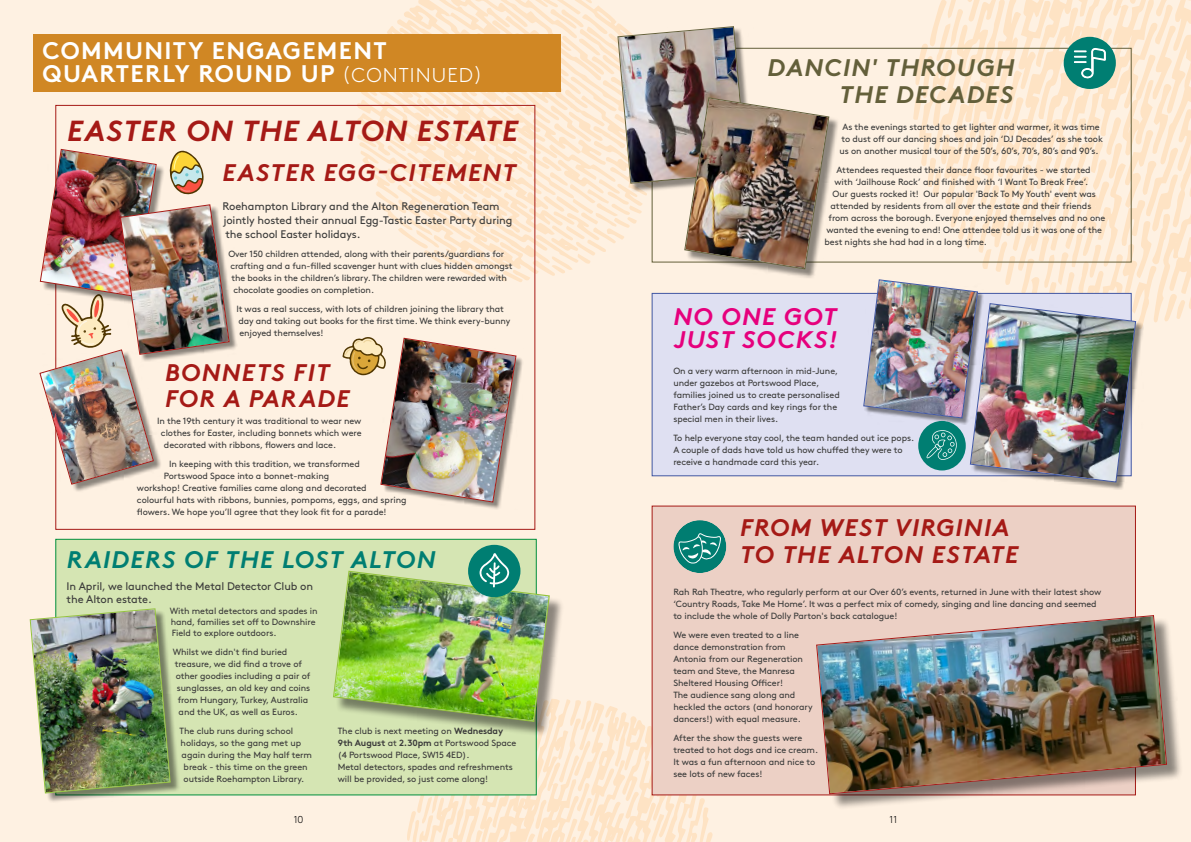
<style>
.page{position:relative;width:1191px;height:842px;background:#fff}
.page>*{position:absolute;margin:0;border:0;box-sizing:border-box;transform-origin:0 0}
.t1{font:italic 700 29px "Brown";letter-spacing:.035em;color:#a51a16}
.t2{font:italic 700 24px/25.8px "Brown";letter-spacing:.055em;color:#a51a16}
.t3{font:700 24px/23px "Brown";letter-spacing:.055em;color:#fff}
.t4{font:italic 700 24px/27px "Brown";letter-spacing:.055em;color:#635f3a;text-align:right}
.t5{font:italic 700 24px "Brown";letter-spacing:.055em;color:#007e72}
.t6{font:italic 700 24px/23px "Brown";letter-spacing:.055em;color:#e6007d}
.t7{font:11px/14px "Brown";letter-spacing:-.01em;color:#3c3c3b}
.t8{font:300 10px "Brown";color:#000}
.t9{font:9px/12px "Brown";letter-spacing:-.01em;color:#3c3c3b}
.s1{font-weight:300;font-size:20px}
.s2{font-weight:700}
</style>
<div class="page">
<div style="left:597px;top:0;width:594px;height:842px;background:#fef1e2"></div>
<div style="left:0;top:0;width:597px;height:842px;background:#fef1e2"></div>
<svg style="left:405px;top:699px;width:310px;height:143px"></svg>
<svg style="left:356px;top:0;width:261px;height:283px"></svg>
<svg style="left:913px;top:0;width:278px;height:329px"></svg>
<div style="left:33px;top:34px;width:527px;height:57px;background:#d08724"></div>
<div style="left:382px;top:339px;width:142px;height:171px;background:#000;opacity:.45"></div>
<img style="left:342px;top:337px;width:174px;height:166px">
<div style="left:122px;top:206px;width:115px;height:156px;background:#000;opacity:.45"></div>
<div style="left:41px;top:351px;width:121px;height:142px;background:#000;opacity:.45"></div>
<img style="left:39px;top:149px;width:191px;height:336px">
<div style="left:651px;top:506px;width:485px;height:289px;background:#ecd0c5"></div>
<div style="left:651px;top:293px;width:480px;height:183px;background:#dfe0f2;border:1px solid #4157a3"></div>
<div style="left:818px;top:617px;width:364px;height:193px;background:#000;opacity:.45"></div>
<img style="left:815px;top:593px;width:352px;height:217px">
<div style="left:971px;top:304px;width:172px;height:186px;background:#000;opacity:.45"></div>
<div style="left:686px;top:99px;width:153px;height:180px;background:#000;opacity:.45"></div>
<img style="left:617px;top:23px;width:213px;height:247px">
<div style="left:1063px;top:37px;width:52px;height:52px;background:#007e72;border-radius:50%"></div>
<svg style="left:1074px;top:48px;width:32px;height:31px"></svg>
<div style="left:55px;top:539px;width:482px;height:256px;background:#d5e5b3;border:1px solid #008f3c"></div>
<div style="left:335px;top:573px;width:229px;height:163px;background:#000;opacity:.45"></div>
<div style="left:31px;top:610px;width:149px;height:193px;background:#000;opacity:.45"></div>
<img style="left:29px;top:590px;width:142px;height:213px">
<div style="left:468px;top:545px;width:52px;height:52px;background:#007e72;border-radius:50%"></div>
<img style="left:333px;top:553px;width:217px;height:170px">
<img style="left:863px;top:279px;width:273px;height:204px">
<div style="left:673px;top:520px;width:53px;height:53px;background:#007d71;border-radius:50%"></div>
<svg style="left:677px;top:533px;width:44px;height:31px"></svg>
<h2 class="t3" style="left:43px;top:37px;width:441px">COMMUNITY ENGAGEMENT<br>QUARTERLY ROUND UP <span class="s1">(CONTINUED)</span></h2>
<h1 class="t1" style="left:67px;top:108px;width:452px">EASTER ON THE ALTON ESTATE</h1>
<h2 class="t2" style="left:222px;top:157px;width:295px">EASTER EGG-CITEMENT</h2>
<p class="t7" style="left:222px;top:198px;width:292px">Roehampton Library and the Alton Regeneration Team jointly hosted their annual Egg-Tastic Easter Party during the school Easter holidays.</p>
<p class="t9" style="left:228px;top:247px;width:277px">Over 150 children attended, along with their parents/guardians for</p>
<p class="t9" style="left:230px;top:259px;width:284px">crafting and a fun-filled scavenger hunt with clues hidden amongst</p>
<p class="t9" style="left:231px;top:271px;width:277px">the books in the children’s library. The children were rewarded with</p>
<p class="t9" style="left:233px;top:283px;width:142px">chocolate goodies on completion.</p>
<p class="t9" style="left:236px;top:302px;width:276px">It was a real success, with lots of children joining the library that day and taking out books for the first time. We think every-bunny enjoyed themselves!</p>
<h2 class="t2" style="left:165px;top:357px;width:186px">BONNETS FIT<br>FOR A PARADE</h2>
<p class="t9" style="left:157px;top:414px;width:206px">In the 19th century it was traditional to wear new</p>
<p class="t9" style="left:161px;top:426px;width:202px">clothes for Easter, including bonnets which were</p>
<p class="t9" style="left:164px;top:438px;width:174px">decorated with ribbons, flowers and lace.</p>
<p class="t9" style="left:169px;top:457px;width:192px">In keeping with this tradition, we transformed</p>
<p class="t9" style="left:164px;top:469px;width:167px">Portswood Space into a bonnet-making</p>
<p class="t9" style="left:137px;top:481px;width:231px">workshop! Creative families came along and decorated</p>
<p class="t9" style="left:137px;top:493px;width:271px">colourful hats with ribbons, bunnies, pompoms, eggs, and spring</p>
<p class="t9" style="left:137px;top:505px;width:251px">flowers. We hope you’ll agree that they look fit for a parade!</p>
<h2 class="t5" style="left:67px;top:541px;width:370px">RAIDERS OF THE LOST ALTON</h2>
<p class="t7" style="left:67px;top:578px;width:248px;line-height:13px">In April, we launched the Metal Detector Club on the Alton estate.</p>
<p class="t9" style="left:170px;top:604px;width:149px;line-height:11px">With metal detectors and spades in hand, families set off to Downshire<br>Field to explore outdoors.</p>
<p class="t9" style="left:173px;top:645px;width:116px">Whilst we didn't find buried</p>
<p class="t9" style="left:175px;top:657px;width:129px">treasure, we did find a trove of</p>
<p class="t9" style="left:176px;top:669px;width:136px">other goodies including a pair of</p>
<p class="t9" style="left:177px;top:681px;width:135px">sunglasses, an old key and coins</p>
<p class="t9" style="left:178px;top:693px;width:132px">from Hungary, Turkey, Australia</p>
<p class="t9" style="left:179px;top:705px;width:121px">and the UK, as well as Euros.</p>
<p class="t9" style="left:180px;top:724px;width:115px">The club runs during school</p>
<p class="t9" style="left:181px;top:736px;width:122px">holidays, so the gang met up</p>
<p class="t9" style="left:182px;top:748px;width:132px">again during the May half term</p>
<p class="t9" style="left:184px;top:760px;width:125px">break - this time on the green</p>
<p class="t9" style="left:184px;top:772px;width:122px">outside Roehampton Library.</p>
<p class="t9" style="left:338px;top:724px;width:180px">The club is next meeting on <span class="s2">Wednesday 9th August</span> at <span class="s2">2.30pm</span> at Portswood Space (4 Portswood Place, SW15 4ED).<br>Metal detectors, spades and refreshments will be provided, so just come along!</p>
<h2 class="t4" style="left:767px;top:52px;width:248px">DANCIN' THROUGH<br>THE DECADES</h2>
<p class="t9" style="left:839px;top:120px;width:265px;text-align:center">As the evenings started to get lighter and warmer, it was time to dust off our dancing shoes and join ‘DJ Decades’ as she took us on another musical tour of the 50’s, 60’s, 70’s, 80’s and 90’s.</p>
<p class="t9" style="left:836px;top:163px;width:256px">Attendees requested their dance floor favourites - we started</p>
<p class="t9" style="left:834px;top:175px;width:255px">with ‘Jailhouse Rock’ and finished with ‘I Want To Break Free’.</p>
<p class="t9" style="left:832px;top:187px;width:265px">Our guests rocked it! Our popular 'Back To My Youth' event was</p>
<p class="t9" style="left:830px;top:199px;width:262px">attended by residents from all over the estate and their friends</p>
<p class="t9" style="left:828px;top:211px;width:278px">from across the borough. Everyone enjoyed themselves and no one</p>
<p class="t9" style="left:826px;top:223px;width:277px">wanted the evening to end! One attendee told us it was one of the</p>
<p class="t9" style="left:824px;top:235px;width:164px">best nights she had had in a long time.</p>
<h2 class="t6" style="left:673px;top:302px;width:166px">NO ONE GOT<br>JUST SOCKS!</h2>
<p class="t9" style="left:673px;top:365px;width:168px">On a very warm afternoon in mid-June, under gazebos at Portswood Place, families joined us to create personalised Father’s Day cards and key rings for the special men in their lives.</p>
<p class="t9" style="left:673px;top:431px;width:242px">To help everyone stay cool, the team handed out ice pops.<br>A couple of dads have told us how chuffed they were to receive a handmade card this year.</p>
<h2 class="t2" style="left:740px;top:512px;width:279px;line-height:27px">FROM WEST VIRGINIA<br>TO THE ALTON ESTATE</h2>
<p class="t9" style="left:673px;top:586px;width:429px">Rah Rah Theatre, who regularly perform at our Over 60’s events, returned in June with their latest show ‘Country Roads, Take Me Home’. It was a perfect mix of comedy, singing and line dancing and seemed to include the whole of Dolly Parton's back catalogue!</p>
<p class="t9" style="left:673px;top:629px;width:141px">We were even treated to a line dance demonstration from<br>Antonia from our Regeneration team and Steve, the Manresa<br>Sheltered Housing Officer!<br>The audience sang along and heckled the actors (and honorary dancers!) with equal measure.</p>
<p class="t9" style="left:673px;top:732px;width:146px">After the show the guests were treated to hot dogs and ice cream.<br>It was a fun afternoon and nice to see lots of new faces!</p>
<p class="t8" style="left:294px;top:812px;width:11px">10</p>
<p class="t8" style="left:889px;top:812px;width:9px">11</p>
</div>
